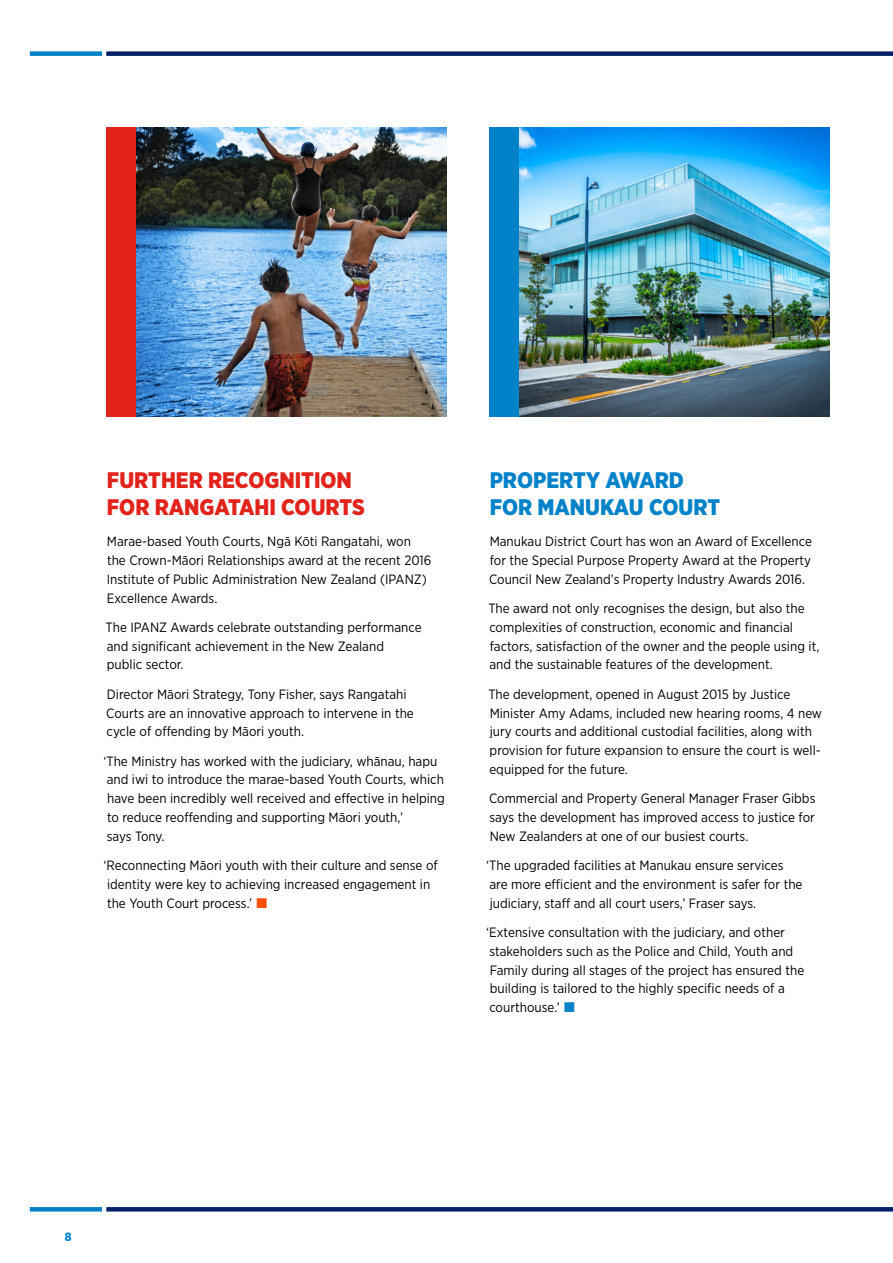
<style>
.page{position:relative;width:893px;height:1263px;background:#fff}
.page>*{position:absolute;margin:0;border:0;box-sizing:border-box;transform-origin:0 0}
.t1{font:900 22.5px/27px "Gotham Narrow";color:#e2231b}
.t2{font:900 22.5px/27px "Gotham Narrow";color:#0082c9}
.t3{font:13.5px/18.8px "Gotham Narrow";color:#000}
.t4{font:900 12px "Gotham Narrow";color:#0082c9}
</style>
<div class="page">
<svg style="left:30px;top:1207px;width:72px;height:4px"></svg>
<div style="left:30px;top:51px;width:72px;height:5px;background:#0082c9"></div>
<svg style="left:106px;top:1207px;width:787px;height:4px;background:#06256b"></svg>
<div style="left:106px;top:51px;width:787px;height:5px;background:#022169"></div>
<img style="left:136px;top:128px;width:310px;height:289px">
<img style="left:519px;top:128px;width:310px;height:289px">
<div style="left:106px;top:128px;width:30px;height:289px;background:#e2231b"></div>
<div style="left:489px;top:128px;width:30px;height:289px;background:#0082c9"></div>
<h1 class="t1" style="left:107px;top:466px;width:259px">FURTHER RECOGNITION<br>FOR RANGATAHI COURTS</h1>
<p class="t3" style="left:107px;top:532px;width:326px">Marae-based Youth Courts, Ngā Kōti Rangatahi, won the Crown-Māori Relationships award at the recent 2016<br>Institute of Public Administration New Zealand (IPANZ)<br>Excellence Awards.</p>
<p class="t3" style="left:106px;top:617px;width:317px">The IPANZ Awards celebrate outstanding performance and significant achievement in the New Zealand public sector.</p>
<p class="t3" style="left:106px;top:684px;width:309px">Director Māori Strategy, Tony Fisher, says Rangatahi<br>Courts are an innovative approach to intervene in the cycle of offending by Māori youth.</p>
<p class="t3" style="left:104px;top:751px;width:343px">‘The Ministry has worked with the judiciary, whānau, hapu and iwi to introduce the marae-based Youth Courts, which have been incredibly well received and effective in helping to reduce reoffending and supporting Māori youth,’<br>says Tony.</p>
<p class="t3" style="left:104px;top:856px;width:336px">‘Reconnecting Māori youth with their culture and sense of identity were key to achieving increased engagement in the Youth Court process.’</p>
<h1 class="t2" style="left:490px;top:466px;width:232px">PROPERTY AWARD<br>FOR MANUKAU COURT</h1>
<p class="t3" style="left:489px;top:532px;width:324px;text-align:justify">Manukau District Court has won an Award of Excellence for the Special Purpose Property Award at the Property Council New Zealand’s Property Industry Awards 2016.</p>
<p class="t3" style="left:488px;top:599px;width:332px">The award not only recognises the design, but also the complexities of construction, economic and financial factors, satisfaction of the owner and the people using it, and the sustainable features of the development.</p>
<p class="t3" style="left:488px;top:684px;width:335px">The development, opened in August 2015 by Justice Minister Amy Adams, included new hearing rooms, 4 new jury courts and additional custodial facilities, along with provision for future expansion to ensure the court is well&shy;equipped for the future.</p>
<p class="t3" style="left:489px;top:789px;width:328px;text-align:justify">Commercial and Property General Manager Fraser Gibbs says the development has improved access to justice for New Zealanders at one of our busiest courts.</p>
<p class="t3" style="left:486px;top:856px;width:318px">‘The upgraded facilities at Manukau ensure services are more efficient and the environment is safer for the judiciary, staff and all court users,’ Fraser says.</p>
<p class="t3" style="left:486px;top:922px;width:319px">‘Extensive consultation with the judiciary, and other stakeholders such as the Police and Child, Youth and Family during all stages of the project has ensured the building is tailored to the highly specific needs of a courthouse.’</p>
<p class="t4" style="left:65px;top:1229px;width:8px">8</p>
</div>
